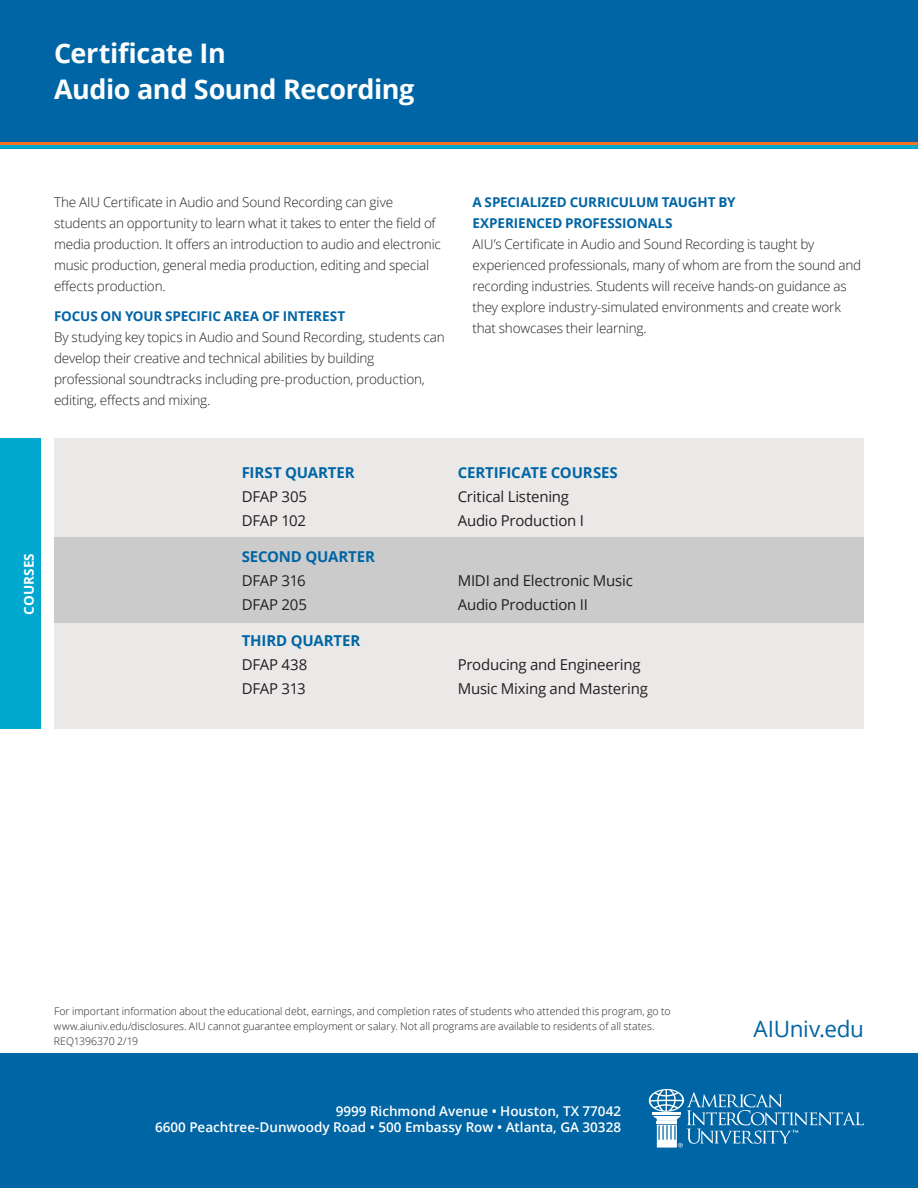
<style>
.page{position:relative;width:918px;height:1188px;background:#fff}
.page>*{position:absolute;margin:0;border:0;box-sizing:border-box;transform-origin:0 0}
.t1{font:700 27px "Open Sans";letter-spacing:-.015em;color:#fff}
.Plain_Text{font:22.5px "Open Sans";letter-spacing:-.015em;color:#0065a4}
.Plain_Text-2{font:15px "Open Sans";letter-spacing:-.015em;color:#231f20}
.Plain_Text-3{font:700 15px "Open Sans";letter-spacing:-.005em;color:#0065a4}
.Plain_Text-4{font:300 13.5px/21px "Open Sans";letter-spacing:-.015em;color:#231f20}
.t2{font:600 13.5px/16.2px "Open Sans";color:#fff;text-align:right}
.Plain_Text-5{font:700 13.5px "Open Sans";letter-spacing:-.01em;color:#0065a4}
.t3{font:700 13.5px "Open Sans";letter-spacing:.005em;color:#fff}
.t4{font:300 10.5px/15px "Open Sans";color:#231f20}
</style>
<div class="page">
<div style="left:0;top:0;width:918px;height:148px;background:#0065a4"></div>
<div style="left:54px;top:439px;width:810px;height:290px;background:#eae9e8"></div>
<div style="left:54px;top:538px;width:810px;height:85px;background:#cccbcb"></div>
<svg style="left:0;top:142px;width:918px;height:6px;background:#798d78"></svg>
<div style="left:0;top:1053px;width:918px;height:135px;background:#0065a4"></div>
<svg style="left:649px;top:1089px;width:215px;height:59px"></svg>
<div style="left:0;top:439px;width:40px;height:290px;background:#00a7cf"></div>
<p class="t1" style="left:54px;top:35px;width:173px">Certificate In</p>
<p class="t1" style="left:54px;top:71px;width:362px">Audio and Sound Recording</p>
<p class="Plain_Text-4" style="left:54px;top:192px;width:388px">The AIU Certificate in Audio and Sound Recording can give students an opportunity to learn what it takes to enter the field of media production. It offers an introduction to audio and electronic music production, general media production, editing and special effects production.</p>
<p class="Plain_Text-5" style="left:54px;top:307px;width:293px">FOCUS ON YOUR SPECIFIC AREA OF INTEREST</p>
<p class="Plain_Text-4" style="left:54px;top:327px;width:392px">By studying key topics in Audio and Sound Recording, students can develop their creative and technical abilities by building professional soundtracks including pre-production, production, editing, effects and mixing.</p>
<p class="Plain_Text-5" style="left:472px;top:193px;width:265px">A SPECIALIZED CURRICULUM TAUGHT BY</p>
<p class="Plain_Text-5" style="left:472px;top:214px;width:202px">EXPERIENCED PROFESSIONALS</p>
<p class="Plain_Text-4" style="left:472px;top:234px;width:390px">AIU’s Certificate in Audio and Sound Recording is taught by experienced professionals, many of whom are from the sound and recording industries. Students will receive hands-on guidance as they explore industry-simulated environments and create work that showcases their learning.</p>
<p class="t3" style="left:19px;top:615px;width:63px;rotate:-90deg">COURSES</p>
<p class="Plain_Text-3" style="left:242px;top:462px;width:115px">FIRST QUARTER</p>
<p class="Plain_Text-3" style="left:458px;top:462px;width:162px">CERTIFICATE COURSES</p>
<p class="Plain_Text-2" style="left:242px;top:486px;width:67px">DFAP 305</p>
<p class="Plain_Text-2" style="left:458px;top:486px;width:113px">Critical Listening</p>
<p class="Plain_Text-2" style="left:242px;top:510px;width:66px">DFAP 102</p>
<p class="Plain_Text-2" style="left:458px;top:510px;width:128px">Audio Production I</p>
<p class="Plain_Text-3" style="left:242px;top:546px;width:135px">SECOND QUARTER</p>
<p class="Plain_Text-2" style="left:242px;top:570px;width:66px">DFAP 316</p>
<p class="Plain_Text-2" style="left:458px;top:570px;width:177px">MIDI and Electronic Music</p>
<p class="Plain_Text-2" style="left:242px;top:594px;width:67px">DFAP 205</p>
<p class="Plain_Text-2" style="left:458px;top:594px;width:132px">Audio Production II</p>
<p class="Plain_Text-3" style="left:242px;top:630px;width:120px">THIRD QUARTER</p>
<p class="Plain_Text-2" style="left:242px;top:654px;width:67px">DFAP 438</p>
<p class="Plain_Text-2" style="left:458px;top:654px;width:184px">Producing and Engineering</p>
<p class="Plain_Text-2" style="left:242px;top:678px;width:65px">DFAP 313</p>
<p class="Plain_Text-2" style="left:458px;top:678px;width:192px">Music Mixing and Mastering</p>
<p class="t4" style="left:54px;top:1004px;width:618px">For important information about the educational debt, earnings, and completion rates of students who attended this program, go to www.aiuniv.edu/disclosures. AIU cannot guarantee employment or salary. Not all programs are available to residents of all states.<br>REQ1396370 2/19</p>
<p class="t2" style="left:155px;top:1103px;width:468px">9999 Richmond Avenue • Houston, TX 77042<br>6600 Peachtree-Dunwoody Road • 500 Embassy Row • Atlanta, GA 30328</p>
<p class="Plain_Text" style="left:754px;top:1013px;width:112px">AIUniv.edu</p>
</div>
